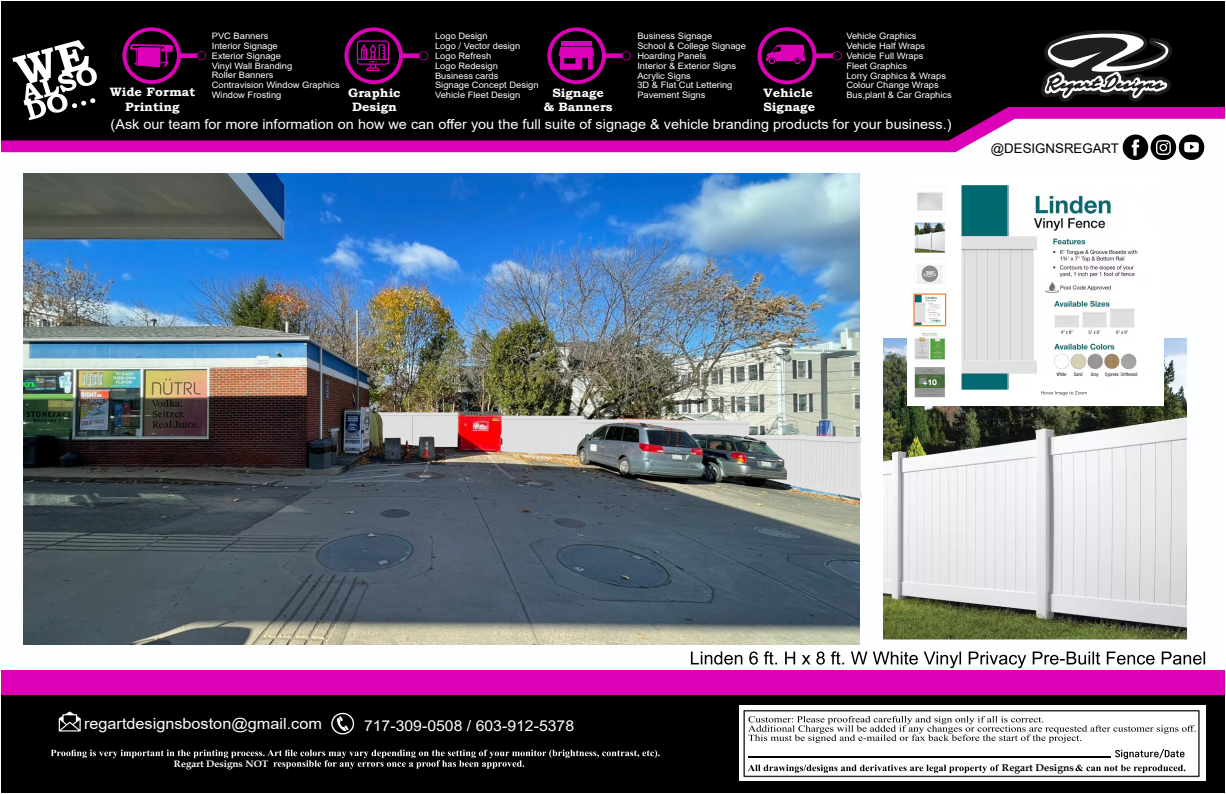
<style>
.page{position:relative;width:1226px;height:794px;background:#fff}
.page>*{position:absolute;margin:0;border:0;box-sizing:border-box;transform-origin:0 0}
.t1{font:15.4px "Arial";color:#fdfeff;scale:1.06 1}
.t2{font:15px "Arial";color:#fdfeff;scale:1.06 1}
.t3{font:13.7px "Arial";color:#fffeff;scale:1.06 1}
.t4{font:13.3px "Arial";color:#000}
.t5{font:700 12.1px/14.2px "Bookman Old Style";color:#fffeff;text-align:center;scale:1.06 1}
.t6{font:700 9.8px "Book Antiqua";color:#000;scale:1.06 1}
.t7{font:700 9.4px "Book Antiqua";color:#fdfeff;scale:1.06 1}
.t8{font:8.8px/9.9px "Arial";color:#fffeff;scale:1.06 1}
</style>
<div class="page">
<div style="left:1px;top:690px;width:1224px;height:103px;background:#000"></div>
<div style="left:1px;top:671px;width:1224px;height:24px;background:#dc00b7"></div>
<svg style="left:1px;top:140px;width:976px;height:12px;background:#d302b0"></svg>
<div style="left:1px;top:1px;width:1224px;height:139px;background:#000"></div>
<svg style="left:1122px;top:134px;width:83px;height:27px"></svg>
<svg style="left:1041px;top:29px;width:132px;height:73px"></svg>
<svg style="left:757px;top:27px;width:85px;height:57px;background:#3a0030"></svg>
<svg style="left:547px;top:27px;width:84px;height:57px;background:#430038"></svg>
<hr style="left:561px;top:42px;width:30px;height:4px;background:#dc00b7">
<svg style="left:344px;top:27px;width:84px;height:57px;background:#32002a"></svg>
<svg style="left:122px;top:27px;width:84px;height:57px;background:#3f0034"></svg>
<svg style="left:12px;top:40px;width:85px;height:80px"></svg>
<svg style="left:51px;top:750px;width:609px;height:19px"></svg>
<div style="left:739px;top:706px;width:466px;height:75px;background:#fff"></div>
<svg style="left:748px;top:716px;width:448px;height:27px"></svg>
<svg style="left:748px;top:765px;width:251px;height:8px"></svg>
<svg style="left:1075px;top:765px;width:110px;height:8px"></svg>
<hr style="left:748px;top:756px;width:362px;height:2px;background:#000">
<svg style="left:1115px;top:749px;width:69px;height:10px"></svg>
<div style="left:743px;top:710px;width:457px;height:67px;border:1px solid #282829"></div>
<svg style="left:59px;top:711px;width:22px;height:21px"></svg>
<svg style="left:331px;top:712px;width:24px;height:23px"></svg>
<img style="left:23px;top:174px;width:836px;height:470px">
<img style="left:368px;top:412px;width:44px;height:35px">
<img style="left:412px;top:412px;width:43px;height:35px">
<img style="left:455px;top:412px;width:45px;height:35px">
<img style="left:497px;top:416px;width:42px;height:39px">
<div style="left:539px;top:416px;width:45px;height:39px;background:#e0e0e0"></div>
<img style="left:578px;top:419px;width:45px;height:40px">
<img style="left:620px;top:420px;width:42px;height:39px">
<img style="left:662px;top:420px;width:45px;height:40px">
<img style="left:705px;top:421px;width:45px;height:39px">
<img style="left:801px;top:436px;width:61px;height:62px">
<img style="left:746px;top:435px;width:60px;height:53px">
<svg style="left:691px;top:651px;width:514px;height:17px"></svg>
<img style="left:883px;top:339px;width:303px;height:301px">
<img style="left:908px;top:185px;width:256px;height:221px">
<p class="t8" style="left:212px;top:32px;width:122px">PVC Banners<br>Interior Signage<br>Exterior Signage<br>Vinyl Wall Branding<br>Roller Banners<br>Contravision Window Graphics</p>
<p class="t8" style="left:637px;top:32px;width:104px">Business Signage<br>School &amp; College Signage<br>Hoarding Panels<br>Interior &amp; Exterior Signs<br>Acrylic Signs<br>3D &amp; Flat Cut Lettering<br>Pavement Signs</p>
<p class="t8" style="left:846px;top:32px;width:96px">Vehicle Graphics<br>Vehicle Half Wraps<br>Vehicle Full Wraps<br>Fleet Graphics<br>Lorry Graphics &amp; Wraps<br>Colour Change Wraps</p>
<p class="t8" style="left:435px;top:32px;width:99px">Logo Design<br>Logo / Vector design<br>Logo Refresh<br>Logo Redesign<br>Business cards<br>Signage Concept Design</p>
<h3 class="t5" style="left:110px;top:86px;width:82px">Wide Format</h3>
<p class="t8" style="left:212px;top:91px;width:67px">Window Frosting</p>
<h3 class="t5" style="left:125px;top:101px;width:53px">Printing</h3>
<h3 class="t3" style="left:111px;top:119px;width:795px">(Ask our team for more information on how we can offer you the full suite of signage &amp; vehicle branding products for your business.)</h3>
<h3 class="t5" style="left:348px;top:87px;width:51px">Graphic</h3>
<p class="t8" style="left:435px;top:91px;width:82px">Vehicle Fleet Design</p>
<h3 class="t5" style="left:352px;top:101px;width:44px">Design</h3>
<h3 class="t5" style="left:544px;top:87px;width:66px">Signage<br>&amp; Banners</h3>
<h3 class="t5" style="left:763px;top:87px;width:48px">Vehicle</h3>
<p class="t8" style="left:846px;top:91px;width:101px">Bus,plant &amp; Car Graphics</p>
<h3 class="t5" style="left:763px;top:101px;width:50px">Signage</h3>
<h3 class="t4" style="left:991px;top:144px;width:130px">@DESIGNSREGART</h3>
<h1 class="t1" style="left:84px;top:718px;width:226px">regartdesignsboston@gmail.com</h1>
<h2 class="t2" style="left:364px;top:720px;width:200px">717-309-0508 / 603-912-5378</h2>
<p class="t7" style="left:174px;top:760px;width:91px">Regart Designs NOT</p>
<p class="t6" style="left:1002px;top:764px;width:70px">Regart Designs</p>
</div>
